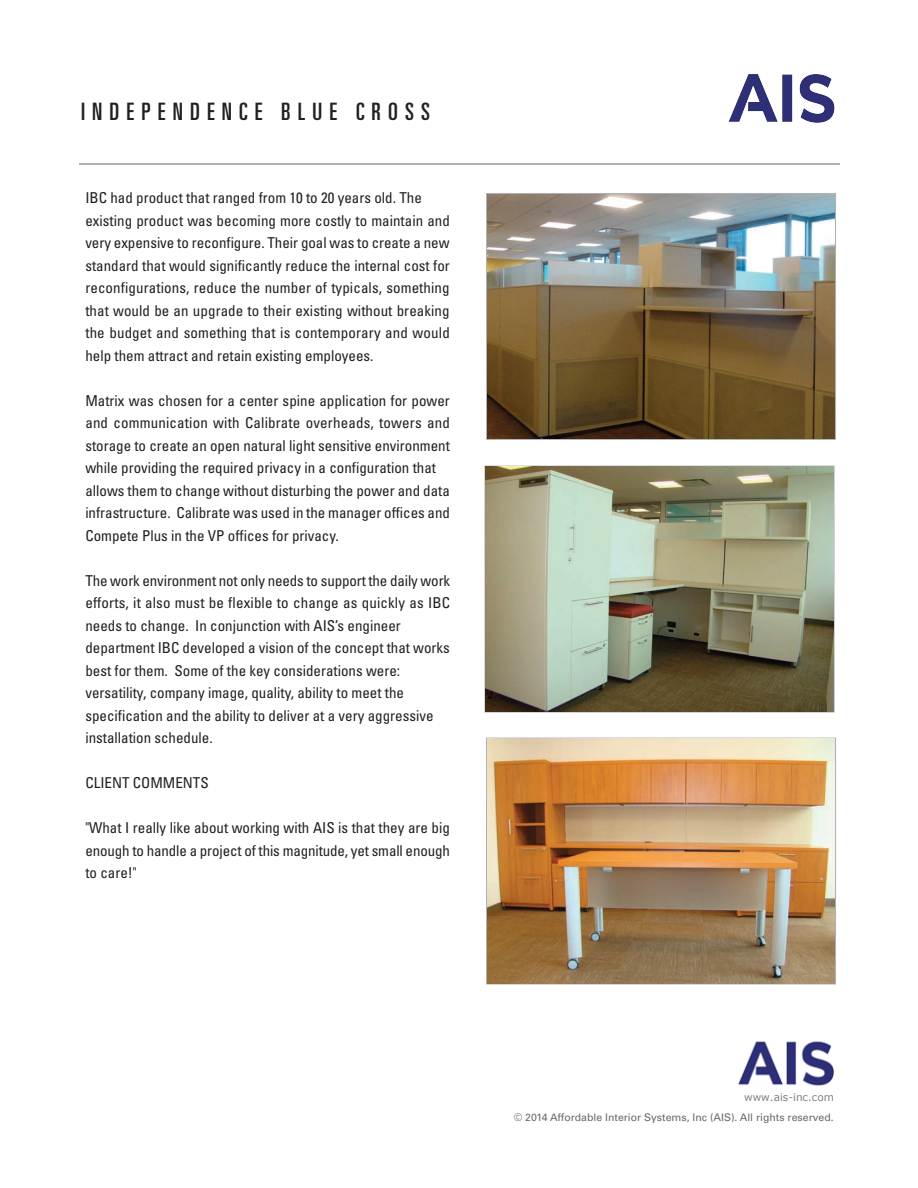
<style>
.page{position:relative;width:918px;height:1188px;background:#fff}
.page>*{position:absolute;margin:0;border:0;box-sizing:border-box;transform-origin:0 0}
.t1{font:ultra-condensed 24px "Univers LT";letter-spacing:.3em;color:#231f20}
.t2{font:condensed 15px/22.5px "Univers LT";color:#231f20}
.t3{font:10.5px "Univers LT";color:#64696d}
.t4{font:10.5px "Verdana";color:#808080}
</style>
<div class="page">
<svg style="left:484px;top:466px;width:351px;height:247px;background:#a19d8d"></svg>
<img style="left:486px;top:467px;width:347px;height:244px">
<img style="left:487px;top:194px;width:348px;height:245px">
<hr style="left:79px;top:163px;width:760px;height:2px;background:#b0b1b5">
<img style="left:487px;top:739px;width:348px;height:244px">
<img style="left:738px;top:1041px;width:96px;height:45px">
<img style="left:728px;top:74px;width:107px;height:49px">
<h1 class="t1" style="left:81px;top:102px;width:351px">INDEPENDENCE BLUE CROSS</h1>
<p class="t2" style="left:85px;top:188px;width:366px">IBC had product that ranged from 10 to 20 years old. The existing product was becoming more costly to maintain and very expensive to reconfigure. Their goal was to create a new standard that would significantly reduce the internal cost for reconfigurations, reduce the number of typicals, something that would be an upgrade to their existing without breaking the budget and something that is contemporary and would help them attract and retain existing employees.</p>
<p class="t2" style="left:85px;top:391px;width:366px">Matrix was chosen for a center spine application for power and communication with Calibrate overheads, towers and storage to create an open natural light sensitive environment while providing the required privacy in a configuration that allows them to change without disturbing the power and data infrastructure. Calibrate was used in the manager offices and Compete Plus in the VP offices for privacy.</p>
<p class="t2" style="left:85px;top:571px;width:366px">The work environment not only needs to support the daily work efforts, it also must be flexible to change as quickly as IBC needs to change. In conjunction with AIS’s engineer department IBC developed a vision of the concept that works best for them. Some of the key considerations were: versatility, company image, quality, ability to meet the specification and the ability to deliver at a very aggressive installation schedule.</p>
<p class="t2" style="left:85px;top:773px;width:125px">CLIENT COMMENTS</p>
<p class="t2" style="left:85px;top:818px;width:366px;text-align:justify">"What I really like about working with AIS is that they are big enough to handle a project of this magnitude, yet small enough to care!"</p>
<p class="t4" style="left:744px;top:1090px;width:91px">www.ais-inc.com</p>
<p class="t3" style="left:514px;top:1113px;width:321px">© 2014 Affordable Interior Systems, Inc (AIS). All rights reserved.</p>
</div>
